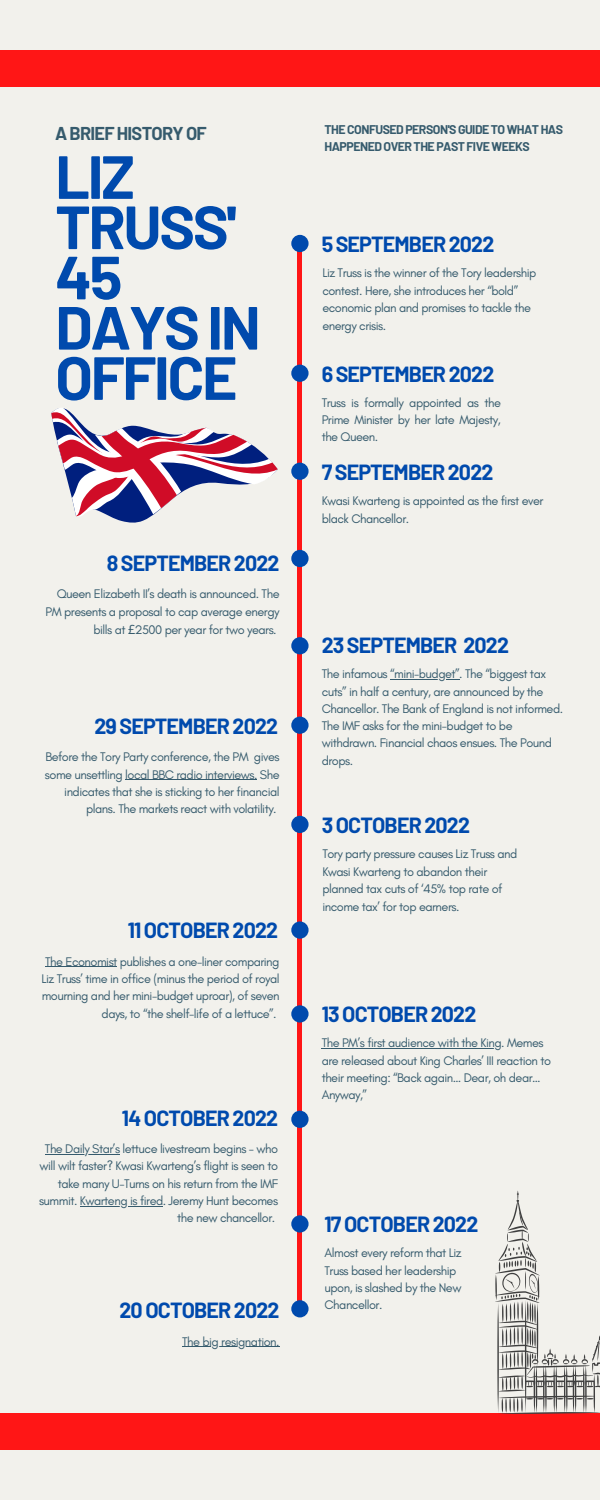
<style>
.page{position:relative;width:600px;height:1500px;background:#f2f1ec}
.page>*{position:absolute;margin:0;border:0;box-sizing:border-box;transform-origin:0 0}
.t1{font:700 60.9px/50.2px "Barlow";letter-spacing:-.04em;color:#004aad}
.t2{font:700 21.4px "Barlow";letter-spacing:-.04em;color:#004aad}
.t3{font:700 18.2px "Barlow";letter-spacing:-.04em;color:#365b6d}
.t4{font:12.7px/17.2px "Glacial Indifference";letter-spacing:-.04em;color:#365b6d}
.t5{font:700 12.4px/17px "Barlow";letter-spacing:-.04em;color:#365b6d}
.s1{font-family:"Noto Sans"}
</style>
<div class="page">
<hr style="left:298px;top:238px;width:4px;height:1072px;background:#ff1616">
<div style="left:291px;top:235px;width:18px;height:17px;background:#004aad;border-radius:50%"></div>
<div style="left:291px;top:365px;width:18px;height:17px;background:#004aad;border-radius:50%"></div>
<div style="left:291px;top:463px;width:18px;height:17px;background:#004aad;border-radius:50%"></div>
<div style="left:291px;top:550px;width:18px;height:17px;background:#004aad;border-radius:50%"></div>
<div style="left:291px;top:637px;width:18px;height:17px;background:#004aad;border-radius:50%"></div>
<div style="left:291px;top:717px;width:18px;height:17px;background:#004aad;border-radius:50%"></div>
<div style="left:291px;top:816px;width:18px;height:17px;background:#004aad;border-radius:50%"></div>
<div style="left:291px;top:921px;width:18px;height:18px;background:#004aad;border-radius:50%"></div>
<div style="left:291px;top:1005px;width:18px;height:18px;background:#004aad;border-radius:50%"></div>
<div style="left:291px;top:1111px;width:18px;height:17px;background:#004aad;border-radius:50%"></div>
<div style="left:291px;top:1215px;width:18px;height:18px;background:#004aad;border-radius:50%"></div>
<div style="left:291px;top:1300px;width:18px;height:17px;background:#004aad;border-radius:50%"></div>
<div style="left:0;top:50px;width:600px;height:37px;background:#ff1616"></div>
<div style="left:0;top:1414px;width:600px;height:36px;background:#ff1616"></div>
<svg style="left:51px;top:408px;width:227px;height:115px"></svg>
<svg style="left:495px;top:1191px;width:105px;height:223px"></svg>
<hr style="left:390px;top:679px;width:69px;height:1px;background:#365b6d">
<hr style="left:125px;top:779px;width:132px;height:1px;background:#365b6d">
<hr style="left:45px;top:967px;width:72px;height:1px;background:#365b6d">
<hr style="left:322px;top:1048px;width:179px;height:1px;background:#365b6d">
<hr style="left:45px;top:1154px;width:75px;height:1px;background:#365b6d">
<hr style="left:80px;top:1206px;width:83px;height:1px;background:#365b6d">
<hr style="left:182px;top:1346px;width:97px;height:1px;background:#365b6d">
<h3 class="t3" style="left:55px;top:122px;width:153px">A BRIEF HISTORY OF</h3>
<h1 class="t1" style="left:55px;top:149px;width:207px">LIZ<br>TRUSS'<br>45<br>DAYS IN<br>OFFICE</h1>
<h2 class="t2" style="left:107px;top:550px;width:174px">8 SEPTEMBER 2022</h2>
<p class="t4" style="left:46px;top:585px;width:236px;line-height:17.7px;text-align:right">Queen Elizabeth II’s death is announced. The<br>PM presents a proposal to cap average energy bills at <span class="s1">£</span>2500 per year for two years.</p>
<h2 class="t2" style="left:94px;top:713px;width:185px">29 SEPTEMBER 2022</h2>
<p class="t4" style="left:45px;top:748px;width:236px;text-align:right">Before the Tory Party conference, the PM gives some unsettling local BBC radio interviews. She indicates that she is sticking to her financial plans. The markets react with volatility.</p>
<h2 class="t2" style="left:128px;top:917px;width:152px">11 OCTOBER 2022</h2>
<p class="t4" style="left:42px;top:953px;width:240px;text-align:right">The Economist publishes a one-liner comparing Liz Truss’ time in office (minus the period of royal mourning and her mini-budget uproar), of seven days, to “the shelf-life of a lettuce”.</p>
<h2 class="t2" style="left:122px;top:1104px;width:158px">14 OCTOBER 2022</h2>
<p class="t4" style="left:39px;top:1140px;width:241px;text-align:right">The Daily Star’s lettuce livestream begins - who will wilt faster? Kwasi Kwarteng’s flight is seen to take many U-Turns on his return from the IMF summit. Kwarteng is fired. Jeremy Hunt becomes the new chancellor.</p>
<h2 class="t2" style="left:119px;top:1297px;width:162px">20 OCTOBER 2022</h2>
<p class="t4" style="left:182px;top:1333px;width:99px">The big resignation.</p>
<p class="t5" style="left:325px;top:121px;width:240px">THE CONFUSED PERSON'S GUIDE TO WHAT HAS<br>HAPPENED OVER THE PAST FIVE WEEKS</p>
<h2 class="t2" style="left:322px;top:230px;width:174px">5 SEPTEMBER 2022</h2>
<p class="t4" style="left:322px;top:264px;width:216px;line-height:17.7px">Liz Truss is the winner of the Tory leadership contest. Here, she introduces her “bold” economic plan and promises to tackle the energy crisis.</p>
<h2 class="t2" style="left:322px;top:360px;width:174px">6 SEPTEMBER 2022</h2>
<p class="t4" style="left:322px;top:394px;width:181px;text-align:justify">Truss is formally appointed as the Prime Minister by her late Majesty, the Queen.</p>
<h2 class="t2" style="left:322px;top:458px;width:173px">7 SEPTEMBER 2022</h2>
<p class="t4" style="left:322px;top:492px;width:223px;line-height:17.7px">Kwasi Kwarteng is appointed as the first ever black Chancellor.</p>
<h2 class="t2" style="left:322px;top:632px;width:189px">23 SEPTEMBER 2022</h2>
<p class="t4" style="left:322px;top:665px;width:243px">The infamous “mini-budget”. The “biggest tax cuts” in half a century, are announced by the Chancellor. The Bank of England is not informed.<br>The IMF asks for the mini-budget to be withdrawn. Financial chaos ensues. The Pound drops.</p>
<h2 class="t2" style="left:322px;top:811px;width:150px">3 OCTOBER 2022</h2>
<p class="t4" style="left:322px;top:845px;width:197px;line-height:17.7px">Tory party pressure causes Liz Truss and Kwasi Kwarteng to abandon their planned tax cuts of ‘45% top rate of income tax’ for top earners.</p>
<h2 class="t2" style="left:322px;top:1001px;width:156px">13 OCTOBER 2022</h2>
<p class="t4" style="left:322px;top:1034px;width:231px">The PM’s first audience with the King. Memes are released about King Charles’ III reaction to their meeting: “Back again… Dear, oh dear… Anyway,”</p>
<h2 class="t2" style="left:325px;top:1211px;width:155px">17 OCTOBER 2022</h2>
<p class="t4" style="left:325px;top:1244px;width:139px">Almost every reform that Liz<br>Truss based her leadership upon, is slashed by the New<br>Chancellor.</p>
</div>
